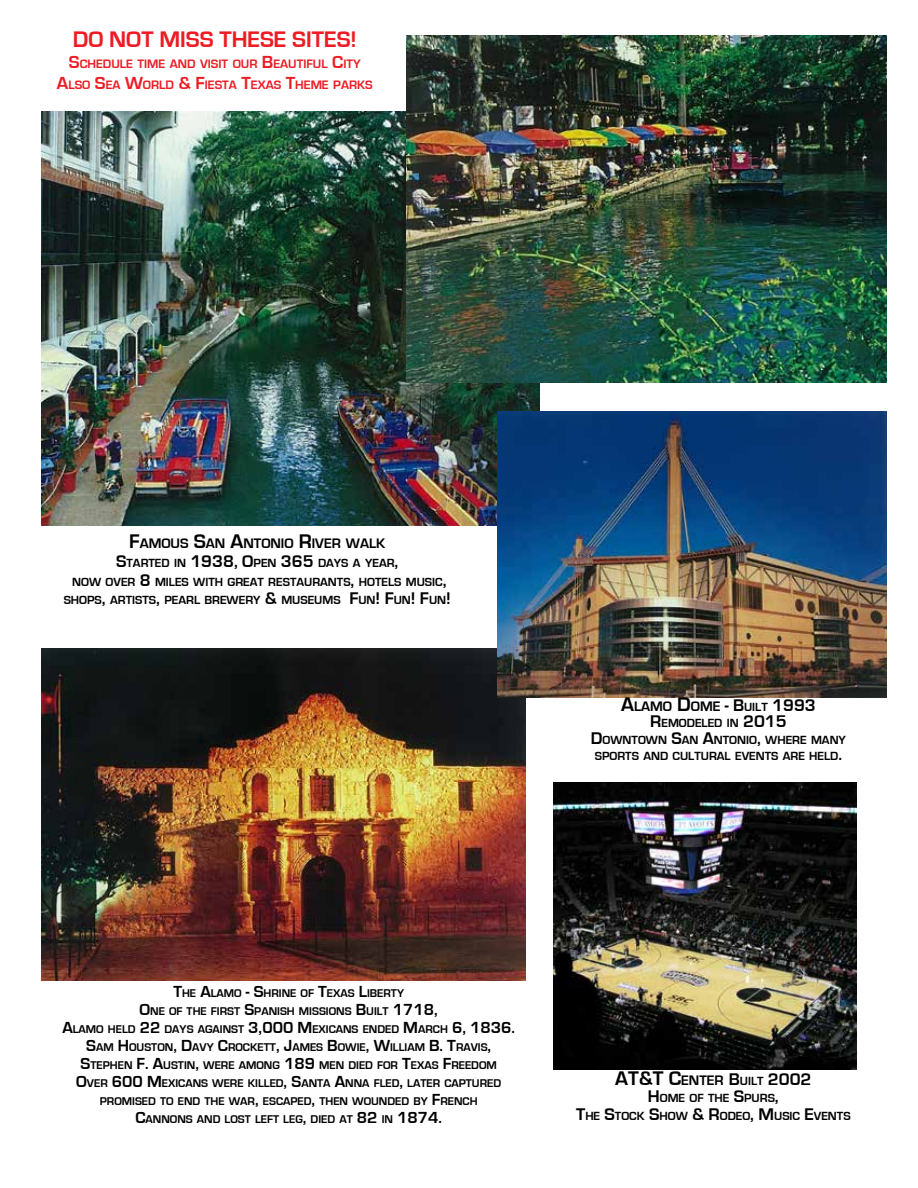
<style>
.page{position:relative;width:918px;height:1188px;background:#fff}
.page>*{position:absolute;margin:0;border:0;box-sizing:border-box;transform-origin:0 0}
.t1{font:700 23.25px "Eurostile";color:#ed1c24}
.t2{font:700 20.25px "Eurostile";color:#000}
.t3{font:700 14.25px "Eurostile";color:#000}
.t4{font:700 12.6px/21px "Eurostile";color:#ed1c24;text-align:center}
.t5{font:700 12.15px/16.5px "Eurostile";color:#000;text-align:center}
.t6{font:700 11.55px "Eurostile";color:#000}
.s1{font-size:18px}
.s2{font-size:20.25px}
.s3{font-size:17.4px}
.s4{font-size:12.15px}
.s5{font-size:16.5px}
.s6{font-size:14.25px}
</style>
<div class="page">
<img style="left:41px;top:649px;width:485px;height:332px">
<img style="left:41px;top:111px;width:499px;height:415px">
<img style="left:407px;top:35px;width:480px;height:348px">
<img style="left:498px;top:412px;width:389px;height:285px">
<img style="left:554px;top:783px;width:302px;height:286px">
<svg style="left:726px;top:883px;width:6px;height:4px"></svg>
<h1 class="t1" style="left:73px;top:26px;width:286px">DO NOT MISS THESE SITES!</h1>
<p class="t4" style="left:57px;top:53px;width:317px"><span class="s1">S</span>CHEDULE TIME AND VISIT OUR <span class="s1">B</span>EAUTIFUL <span class="s1">C</span>ITY<br><span class="s1">A</span>LSO <span class="s1">S</span>EA <span class="s1">W</span>ORLD <span class="s1">&amp; F</span>IESTA <span class="s1">T</span>EXAS <span class="s1">T</span>HEME PARKS</p>
<p class="t3" style="left:129px;top:535px;width:258px"><span class="s2">F</span>AMOUS <span class="s2">S</span>AN <span class="s2">A</span>NTONIO <span class="s2">R</span>IVER WALK</p>
<p class="t5" style="left:116px;top:555px;width:284px"><span class="s3">S</span>TARTED IN <span class="s3">1938, O</span>PEN <span class="s3">365</span> DAYS A YEAR<span class="s3">,</span></p>
<p class="t5" style="left:72px;top:573px;width:376px">NOW OVER <span class="s3">8</span> MILES WITH GREAT RESTAURANTS<span class="s3">,</span> HOTELS MUSIC<span class="s3">,</span></p>
<p class="t5" style="left:64px;top:592px;width:166px">SHOPS<span class="s3">,</span> ARTISTS<span class="s3">,</span> PEARL BREWE</p>
<p class="t5" style="left:245px;top:592px;width:207px">RY <span class="s3">&amp;</span> MUSEUMS <span class="s3">F</span>UN<span class="s3">! F</span>UN<span class="s3">! F</span>UN<span class="s3">!</span></p>
<p class="t3" style="left:621px;top:698px;width:196px"><span class="s2">A</span>LAMO <span class="s2">D</span>OME <span class="s3">- B</span><span class="s4">UILT</span> <span class="s3">1993</span></p>
<p class="t5" style="left:591px;top:715px;width:257px"><span class="s3">R</span>EMODELED IN <span class="s3">2015<br>D</span>OWNTOWN <span class="s3">S</span>AN <span class="s3">A</span>NTONIO<span class="s3">,</span> WHERE MANY<br>SPORTS AND CULTURAL EVENTS ARE HELD<span class="s3">.</span></p>
<p class="t6" style="left:173px;top:987px;width:232px"><span class="s5">T</span>HE <span class="s5">A</span>LAMO <span class="s5">- S</span>HRINE OF <span class="s5">T</span>EXAS <span class="s5">L</span>IBERTY</p>
<p class="t6" style="left:139px;top:1005px;width:300px"><span class="s5">O</span>NE OF THE FIRST <span class="s5">S</span>PANISH MISSIONS <span class="s5">B</span>UILT <span class="s5">1718,</span></p>
<p class="t6" style="left:62px;top:1023px;width:454px"><span class="s5">A</span>LAMO HELD <span class="s5">22</span> DAYS AGAINST <span class="s5">3,000 M</span> EXICANS ENDED <span class="s5">M</span>ARCH <span class="s5">6, 1836.</span></p>
<p class="t6" style="left:86px;top:1041px;width:407px"><span class="s5">S</span>AM <span class="s5">H</span> OUSTON<span class="s5">, D</span>AVY <span class="s5">C</span>ROCKETT<span class="s5">, J</span>AMES <span class="s5">B</span>OWIE <span class="s5">, W</span>ILLIAM <span class="s5">B. T</span>RAVIS<span class="s5">,</span></p>
<p class="t6" style="left:81px;top:1059px;width:418px"><span class="s5">S</span>TEPHEN <span class="s5">F. A</span>USTIN<span class="s5">,</span> WERE AMONG <span class="s5">189</span> MEN DIED FOR <span class="s5">T</span>EXAS <span class="s5">F</span>REEDOM</p>
<p class="t6" style="left:76px;top:1077px;width:185px"><span class="s5">O</span>VER <span class="s5">600 M</span> EXICANS WERE KILLE</p>
<p class="t6" style="left:276px;top:1077px;width:227px">D<span class="s5">, S</span>ANTA <span class="s5">A</span>NNA FLED<span class="s5">,</span> LATER CAPTURED</p>
<p class="t6" style="left:100px;top:1095px;width:379px">PROMISED TO END THE WAR<span class="s5">,</span> ESCAPED<span class="s5">,</span> THEN WOUNDED BY <span class="s5">F</span>RENCH</p>
<p class="t6" style="left:135px;top:1113px;width:308px"><span class="s5">C</span>ANNONS AND LOST LEFT LEG<span class="s5">,</span> DIED AT <span class="s5">82</span> IN <span class="s5">1874.</span></p>
<h2 class="t2" style="left:615px;top:1067px;width:198px">AT&amp;T C<span class="s6">ENTER</span> <span class="s3">B</span><span class="s4">UILT</span> <span class="s3">2002</span></h2>
<p class="t5" style="left:576px;top:1090px;width:276px;line-height:17.4px"><span class="s3">H</span>OME OF THE <span class="s3">S</span>PURS<span class="s3">,<br>T</span>HE <span class="s3">S</span>TOCK <span class="s3">S</span>HOW <span class="s3">&amp; R</span>ODEO<span class="s3">, M</span> USIC <span class="s3">E</span>VENTS</p>
</div>
